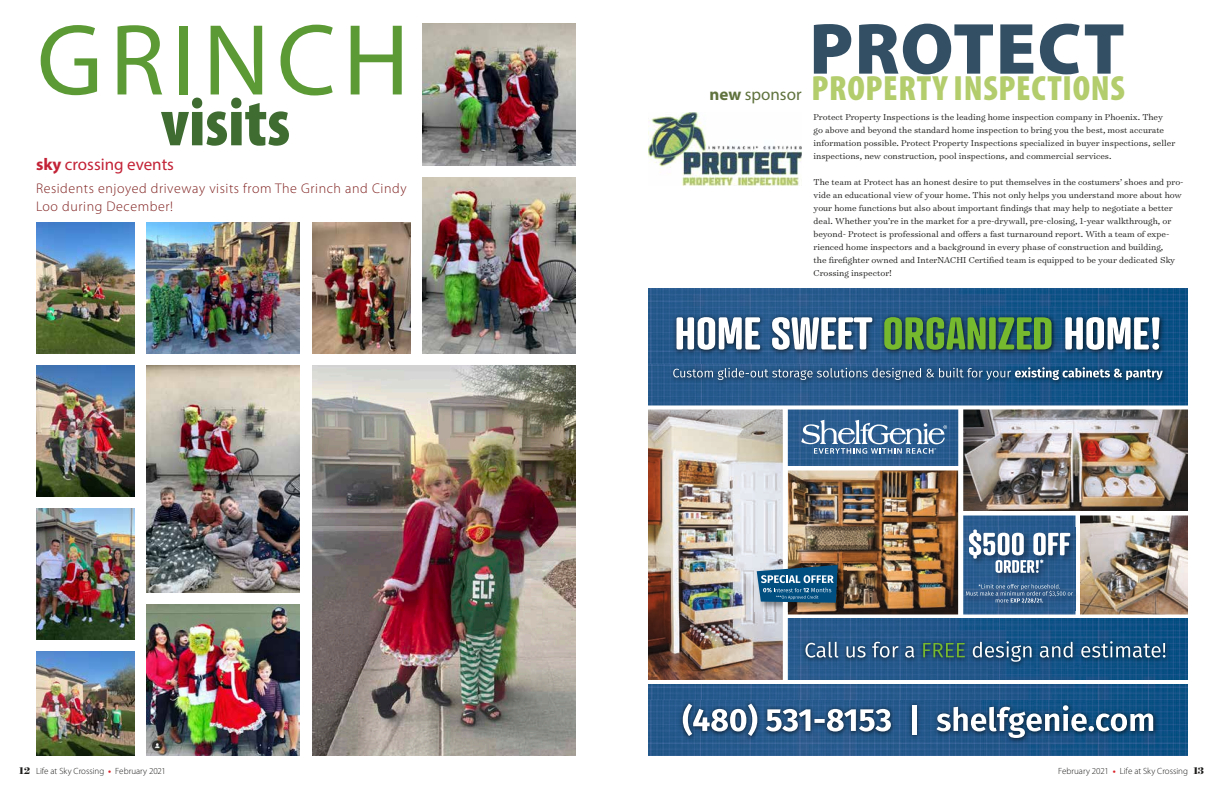
<style>
.page{position:relative;width:1224px;height:792px;background:#fff}
.page>*{position:absolute;margin:0;border:0;box-sizing:border-box;transform-origin:0 0}
.t1{font:101.9px "Myriad Pro";letter-spacing:.07em;color:#5c9a35}
.t2{font:900 73px "Myriad Pro";letter-spacing:.02em;color:#324f64}
.t3{font:900 condensed 67.8px "Myriad Pro";color:#3f6c31}
.t4{font:900 condensed 35.2px "Myriad Pro";letter-spacing:.02em;color:#b3cc6c}
.t5{font:17px "Myriad Pro";color:#c32337}
.t6{font:17px "Myriad Pro";color:#60733e}
.t7{font:300 14px/18px "Myriad Pro";letter-spacing:.04em;color:#7e1e1d}
.t8{font:300 9.8px/13px "Surveyor Text";color:#1c1b1a}
.t9{font:300 9px "Myriad Pro";color:#1c1b1a}
.s1{font-weight:700}
.s2{font-family:"Surveyor Display";font-weight:700;font-size:11px}
.s3{font-weight:700;color:#da2228}
</style>
<div class="page">
<img style="left:648px;top:363px;width:540px;height:43px">
<img style="left:648px;top:699px;width:540px;height:57px">
<img style="left:648px;top:618px;width:540px;height:81px">
<img style="left:648px;top:410px;width:135px;height:270px">
<img style="left:648px;top:288px;width:540px;height:75px">
<img style="left:788px;top:410px;width:170px;height:56px">
<img style="left:963px;top:516px;width:113px;height:98px">
<img style="left:1080px;top:516px;width:108px;height:98px">
<img style="left:788px;top:470px;width:170px;height:144px">
<svg style="left:801px;top:420px;width:146px;height:34px"></svg>
<img style="left:670px;top:311px;width:497px;height:46px">
<svg style="left:676px;top:317px;width:196px;height:33px"></svg>
<svg style="left:884px;top:317px;width:168px;height:33px"></svg>
<svg style="left:1065px;top:317px;width:95px;height:33px"></svg>
<img style="left:667px;top:361px;width:504px;height:27px">
<svg style="left:673px;top:367px;width:490px;height:13px"></svg>
<img style="left:964px;top:527px;width:117px;height:84px">
<svg style="left:969px;top:530px;width:101px;height:43px"></svg>
<svg style="left:966px;top:584px;width:107px;height:19px"></svg>
<img style="left:963px;top:410px;width:225px;height:101px">
<img style="left:755px;top:563px;width:91px;height:48px">
<div style="left:783px;top:408px;width:5px;height:275px;background:#fff"></div>
<svg style="left:648px;top:409px;width:540px;height:1px"></svg>
<hr style="left:648px;top:680px;width:540px;height:4px;background:#fff">
<img style="left:800px;top:636px;width:373px;height:33px">
<svg style="left:806px;top:642px;width:108px;height:16px"></svg>
<svg style="left:923px;top:643px;width:42px;height:14px"></svg>
<svg style="left:973px;top:641px;width:193px;height:21px"></svg>
<svg style="left:757px;top:565px;width:81px;height:38px"></svg>
<img style="left:677px;top:698px;width:484px;height:47px">
<svg style="left:683px;top:704px;width:208px;height:32px"></svg>
<hr style="left:912px;top:705px;width:4px;height:29px;background:#fff">
<svg style="left:936px;top:705px;width:217px;height:33px"></svg>
<div style="left:958px;top:408px;width:5px;height:209px;background:#fff"></div>
<img style="left:146px;top:366px;width:154px;height:227px">
<img style="left:422px;top:178px;width:154px;height:176px">
<img style="left:422px;top:24px;width:154px;height:141px">
<img style="left:36px;top:223px;width:98px;height:131px">
<img style="left:36px;top:366px;width:98px;height:131px">
<img style="left:36px;top:651px;width:98px;height:105px">
<img style="left:312px;top:366px;width:264px;height:390px">
<img style="left:36px;top:509px;width:98px;height:130px">
<img style="left:146px;top:223px;width:154px;height:131px">
<img style="left:146px;top:605px;width:154px;height:151px">
<img style="left:312px;top:223px;width:98px;height:131px">
<img style="left:648px;top:112px;width:154px;height:74px">
<h1 class="t1" style="left:37px;top:-3px;width:374px">GRINCH</h1>
<h3 class="t3" style="left:161px;top:79px;width:131px">visits</h3>
<h3 class="t5" style="left:36px;top:154px;width:140px"><span class="s1">sky</span> crossing events</h3>
<h3 class="t7" style="left:36px;top:179px;width:372px">Residents enjoyed driveway visits from The Grinch and Cindy<br>Loo during December!</h3>
<h3 class="t6" style="left:710px;top:84px;width:93px"><span class="s1">new</span> sponsor</h3>
<h2 class="t2" style="left:809px;top:0;width:317px">PROTECT</h2>
<p class="t8" style="left:814px;top:110px;width:363px">Protect Property Inspections is the leading home inspection company in Phoenix. They<br>go above and beyond the standard home inspection to bring you the best, most accurate information possible. Protect Property Inspections specialized in buyer inspections, seller inspections, new construction, pool inspections, and commercial services.</p>
<p class="t8" style="left:814px;top:175px;width:372px">The team at Protect has an honest desire to put themselves in the costumers’ shoes and pro&shy;vide an educational view of your home. This not only helps you understand more about how your home functions but also about important findings that may help to negotiate a better deal. Whether you’re in the market for a pre-drywall, pre-closing, 1-year walkthrough, or beyond- Protect is professional and offers a fast turnaround report. With a team of expe&shy;rienced home inspectors and a background in every phase of construction and building,<br>the firefighter owned and InterNACHI Certified team is equipped to be your dedicated Sky Crossing inspector!</p>
<h3 class="t4" style="left:812px;top:66px;width:315px">PROPERTY INSPECTIONS</h3>
<p class="t9" style="left:19px;top:765px;width:148px"><span class="s2">12</span> Life at Sky Crossing <span class="s3">•</span> February 2021</p>
<p class="t9" style="left:1058px;top:765px;width:148px">February 2021 <span class="s3">•</span> Life at Sky Crossing <span class="s2">13</span></p>
</div>
